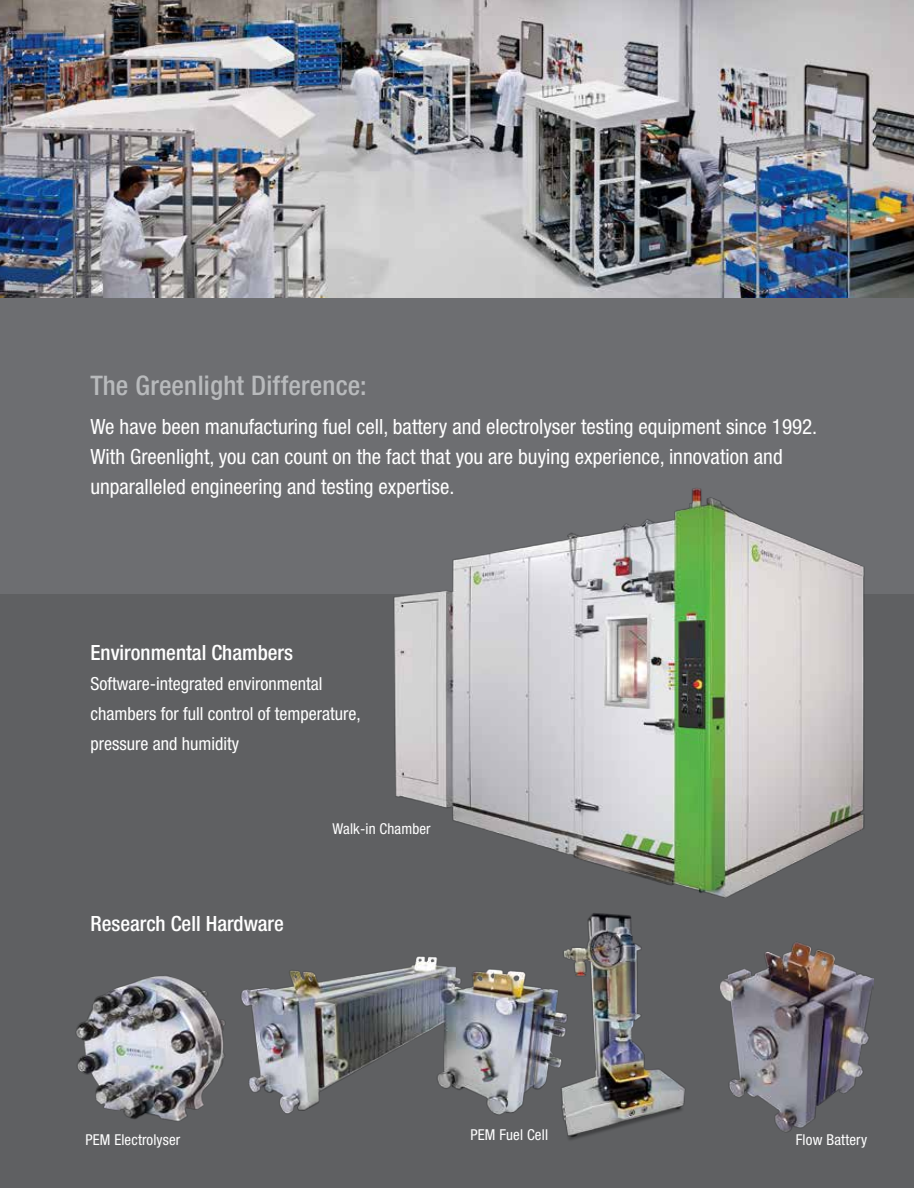
<style>
.page{position:relative;width:914px;height:1188px;background:#fff}
.page>*{position:absolute;margin:0;border:0;box-sizing:border-box;transform-origin:0 0}
.t1{font:500 condensed 27px "Helvetica Neue LT Std";letter-spacing:.005em;color:#b8babc}
.t2{font:condensed 21px/30px "Helvetica Neue LT Std";color:#fff}
.t3{font:500 condensed 21px "Helvetica Neue LT Std";color:#fff}
.t4{font:condensed 18px/30px "Helvetica Neue LT Std";color:#fff}
.t5{font:condensed 15px "Helvetica Neue LT Std";letter-spacing:.01em;color:#fff}
</style>
<div class="page">
<div style="left:0;top:297px;width:914px;height:891px;background:#6d6e71"></div>
<img style="left:0;top:0;width:914px;height:297px">
<div style="left:0;top:594px;width:914px;height:594px;background:#5f6062"></div>
<img style="left:393px;top:488px;width:472px;height:410px">
<img style="left:573px;top:913px;width:112px;height:226px">
<img style="left:720px;top:942px;width:153px;height:191px">
<img style="left:241px;top:894px;width:332px;height:246px">
<img style="left:76px;top:976px;width:149px;height:145px">
<p class="t1" style="left:90px;top:370px;width:278px">The Greenlight Difference:</p>
<p class="t2" style="left:90px;top:412px;width:728px">We have been manufacturing fuel cell, battery and electrolyser testing equipment since 1992.<br>With Greenlight, you can count on the fact that you are buying experience, innovation and unparalleled engineering and testing expertise.</p>
<p class="t3" style="left:90px;top:640px;width:204px">Environmental Chambers</p>
<p class="t4" style="left:90px;top:668px;width:272px">Software-integrated environmental chambers for full control of temperature, pressure and humidity</p>
<p class="t3" style="left:90px;top:911px;width:195px">Research Cell Hardware</p>
<p class="t5" style="left:332px;top:820px;width:100px">Walk-in Chamber</p>
<p class="t5" style="left:85px;top:1131px;width:96px">PEM Electrolyser</p>
<p class="t5" style="left:470px;top:1126px;width:79px">PEM Fuel Cell</p>
<p class="t5" style="left:796px;top:1131px;width:73px">Flow Battery</p>
</div>
